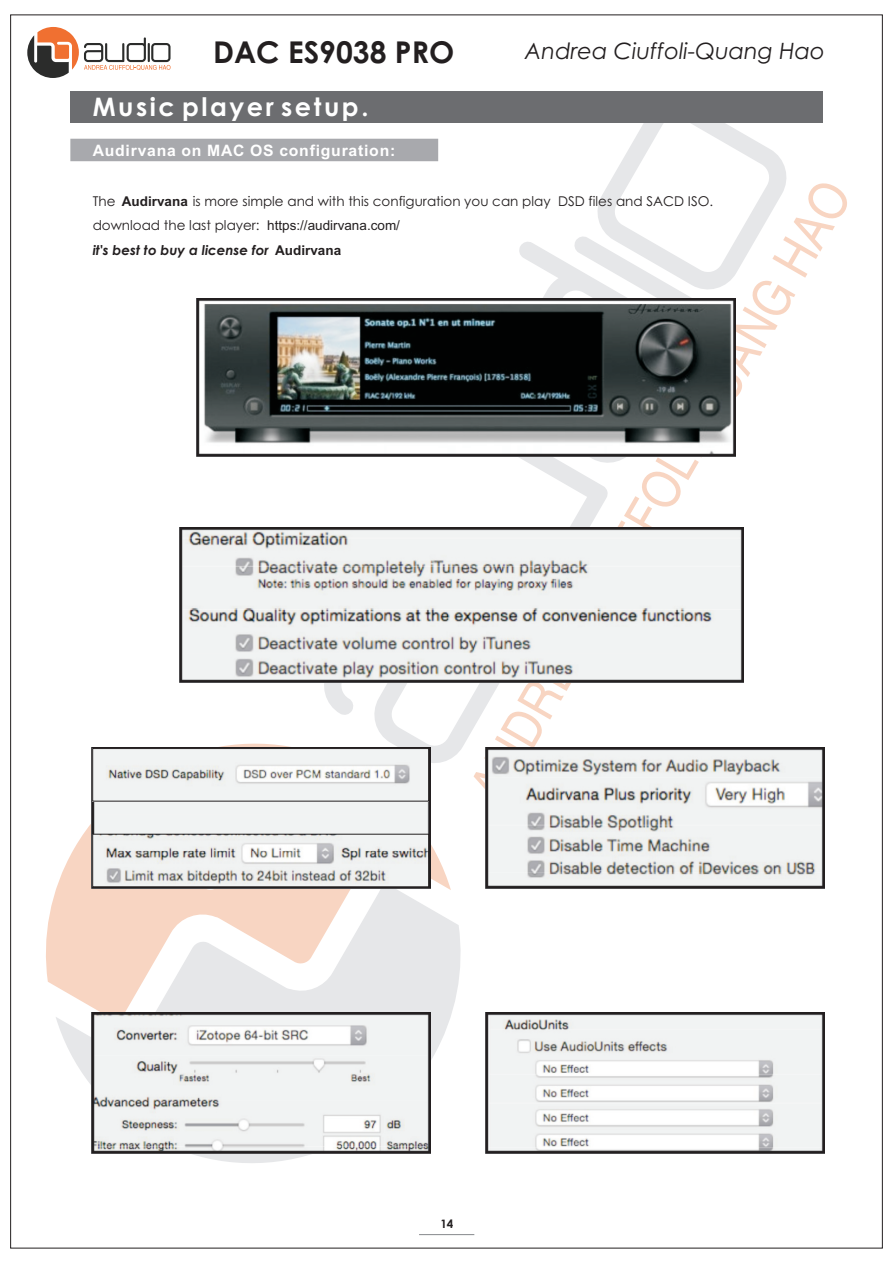
<style>
.page{position:relative;width:893px;height:1263px;background:#fff}
.page>*{position:absolute;margin:0;border:0;box-sizing:border-box;transform-origin:0 0}
.t1{font:700 30px "Century Gothic";color:#231f20}
.t2{font:700 25.5px "Century Gothic";letter-spacing:.1em;color:#fff}
.t3{font:italic 22.5px "Century Gothic";color:#231f20}
.t4{font:700 15.75px "Arial";letter-spacing:.05em;color:#fff}
.t5{font:13.5px/24.5px "Century Gothic";color:#231f20}
.t6{font:700 11.7px "Century Gothic";color:#231f20}
.s1{font-family:"Arial";font-weight:700}
.s2{font-family:"Arial"}
.s3{font-weight:700;font-style:italic}
</style>
<div class="page">
<svg style="left:474px;top:183px;width:373px;height:623px"></svg>
<svg style="left:319px;top:123px;width:472px;height:645px"></svg>
<svg style="left:46px;top:737px;width:405px;height:250px"></svg>
<svg style="left:56px;top:881px;width:405px;height:282px"></svg>
<div style="left:70px;top:91px;width:753px;height:32px;background:#6c6d70"></div>
<div style="left:70px;top:139px;width:368px;height:22px;background:#a8a9ad"></div>
<img style="left:91px;top:747px;width:339px;height:141px">
<img style="left:486px;top:747px;width:338px;height:141px">
<img style="left:179px;top:527px;width:564px;height:156px">
<img style="left:91px;top:1012px;width:339px;height:141px">
<img style="left:486px;top:1012px;width:338px;height:141px">
<img style="left:95px;top:836px;width:332px;height:49px">
<div style="left:93px;top:834px;width:336px;height:53px;border:1px solid #231f20"></div>
<img style="left:95px;top:750px;width:332px;height:49px">
<div style="left:93px;top:748px;width:336px;height:53px;border:1px solid #231f20"></div>
<img style="left:196px;top:298px;width:540px;height:159px">
<svg style="left:27px;top:27px;width:144px;height:51px"></svg>
<hr style="left:419px;top:1234px;width:55px;height:1px;background:#939598">
<h1 class="t1" style="left:213px;top:41px;width:243px">DAC ES9038 PRO</h1>
<h3 class="t3" style="left:525px;top:42px;width:301px">Andrea Ciuffoli-Quang Hao</h3>
<h2 class="t2" style="left:93px;top:97px;width:277px">Music player setup.</h2>
<p class="t4" style="left:93px;top:144px;width:304px">Audirvana on MAC OS configuration:</p>
<p class="t5" style="left:93px;top:190px;width:622px">The <span class="s1">Audirvana</span> is more simple and with this configuration you can play DSD files and SACD ISO. download the last player: <span class="s2">https://audirvana.com/<br></span><span class="s3">it's best to buy a license for</span> <span class="s1">Audirvana</span></p>
<p class="t6" style="left:440px;top:1219px;width:15px">14</p>
</div>
